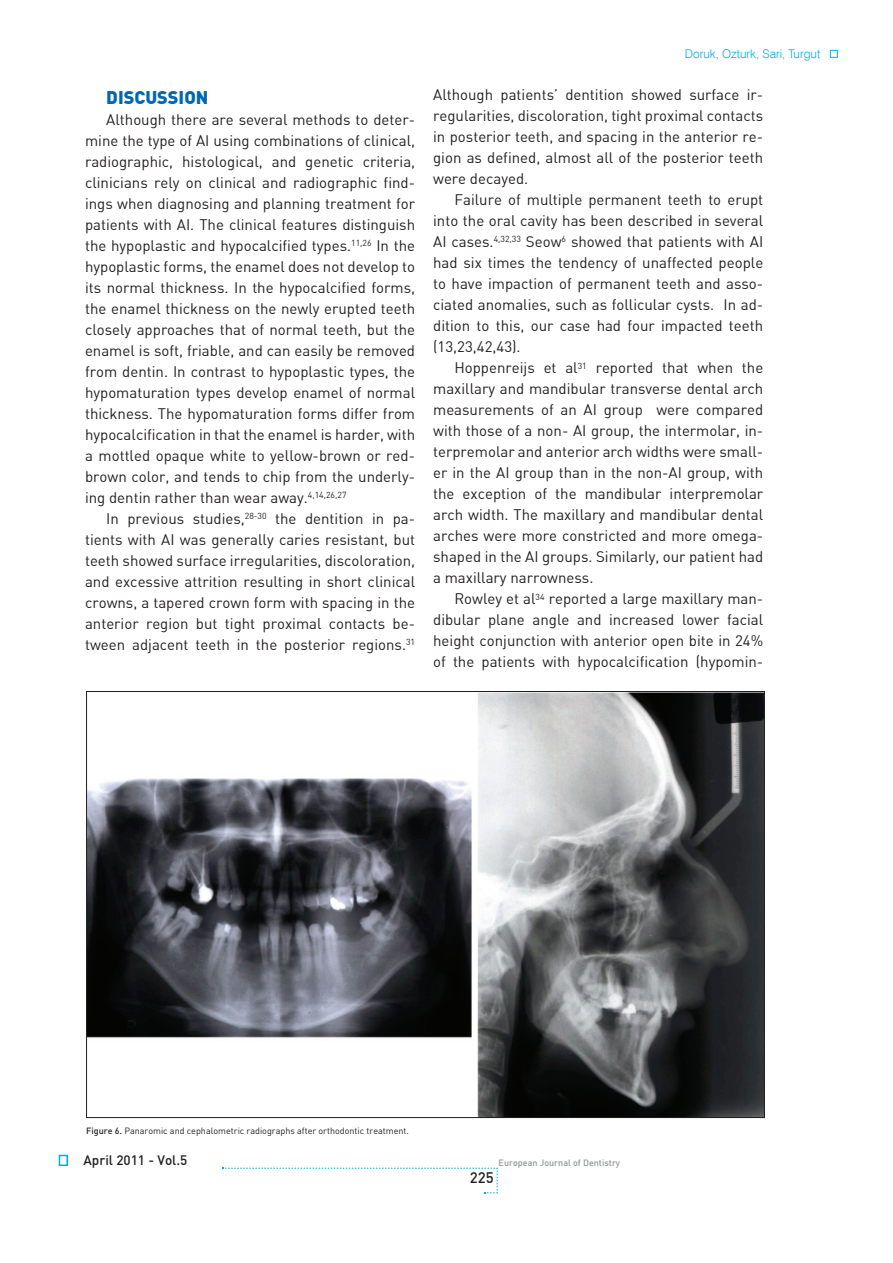
<style>
.page{position:relative;width:893px;height:1263px;background:#fff}
.page>*{position:absolute;margin:0;border:0;box-sizing:border-box;transform-origin:0 0}
.t1{font:18px "Din B Black";color:#0166b3}
.t2{font:15px/21px "Din B Regular";color:#231f20;text-align:justify}
.t3{font:15px "Din B Medium";color:#231f20}
.t4{font:13.5px "Din B Medium";color:#231f20}
.t5{font:300 12px "Swiss 721 BT";color:#00aeef}
.t6{font:9px "DIN";color:#231f20}
.t7{font:9px "Din B Medium";color:#939598}
.s1{font-weight:500}
</style>
<div class="page">
<div style="left:59px;top:1155px;width:9px;height:11px;border:2px solid #00aeef"></div>
<svg style="left:222px;top:1167px;width:276px;height:26px"></svg>
<img style="left:88px;top:693px;width:675px;height:423px">
<div style="left:830px;top:50px;width:8px;height:8px;border:1px solid #00aeef"></div>
<p class="t1" style="left:106px;top:86px;width:30px">DISCUSS</p>
<p class="t1" style="left:179px;top:86px;width:18px">ION</p>
<p class="t2" style="left:85px;top:109px;width:332px;text-indent:21px">Although there are several methods to deter&shy;mine the type of AI using combinations of clinical, radiographic, histological, and genetic criteria, clinicians rely on clinical and radiographic find&shy;ings when diagnosing and planning treatment for patients with AI. The clinical features distinguish the hypoplastic and hypocalcified types.<sup>11,26</sup> In the hypoplastic forms, the enamel does not develop to its normal thickness. In the hypocalcified forms, the enamel thickness on the newly erupted teeth closely approaches that of normal teeth, but the enamel is soft, friable, and can easily be removed from dentin. In contrast to hypoplastic types, the hypomaturation types develop enamel of normal thickness. The hypomaturation forms differ from hypocalcification in that the enamel is harder, with a mottled opaque white to yellow-brown or red&shy;brown color, and tends to chip from the underly&shy;ing dentin rather than wear away.<sup>4,14,26,27</sup></p>
<p class="t2" style="left:85px;top:508px;width:332px;text-indent:21px">In previous studies,<sup>28-30</sup> the dentition in pa&shy;tients with AI was generally caries resistant, but teeth showed surface irregularities, discoloration, and excessive attrition resulting in short clinical crowns, a tapered crown form with spacing in the anterior region but tight proximal contacts be&shy;tween adjacent teeth in the posterior regions.<sup>31</sup></p>
<p class="t5" style="left:685px;top:46px;width:137px">Doruk, Ozturk, Sari, Turgut</p>
<p class="t2" style="left:433px;top:84px;width:332px">Although patients’ dentition showed surface ir&shy;regularities, discoloration, tight proximal contacts in posterior teeth, and spacing in the anterior re&shy;gion as defined, almost all of the posterior teeth were decayed.</p>
<p class="t2" style="left:433px;top:189px;width:332px;text-indent:21px">Failure of multiple permanent teeth to erupt into the oral cavity has been described in several AI cases.<sup>4,32,33</sup> Seow<sup>6</sup> showed that patients with AI had six times the tendency of unaffected people to have impaction of permanent teeth and asso&shy;ciated anomalies, such as follicular cysts. In ad&shy;dition to this, our case had four impacted teeth (13,23,42,43).</p>
<p class="t2" style="left:433px;top:357px;width:332px;text-indent:21px">Hoppenreijs et al<sup>31</sup> reported that when the maxillary and mandibular transverse dental arch measurements of an AI group were compared with those of a non- AI group, the intermolar, in&shy;terpremolar and anterior arch widths were small&shy;er in the AI group than in the non-AI group, with the exception of the mandibular interpremolar arch width. The maxillary and mandibular dental arches were more constricted and more omega&shy;shaped in the AI groups. Similarly, our patient had a maxillary narrowness.</p>
<p class="t2" style="left:433px;top:588px;width:332px;text-indent:21px">Rowley et al<sup>34</sup> reported a large maxillary man&shy;dibular plane angle and increased lower facial height conjunction with anterior open bite in 24% of the patients with hypocalcification (hypomin-</p>
<p class="t6" style="left:86px;top:1125px;width:324px"><span class="s1">Figure 6.</span> Panaromic and cephalometric radiographs after orthodontic treatment.</p>
<p class="t4" style="left:84px;top:1152px;width:105px">April 2011 - Vol.5</p>
<p class="t7" style="left:499px;top:1157px;width:123px">European Journal of Dentistry</p>
<p class="t3" style="left:470px;top:1168px;width:25px">225</p>
</div>
